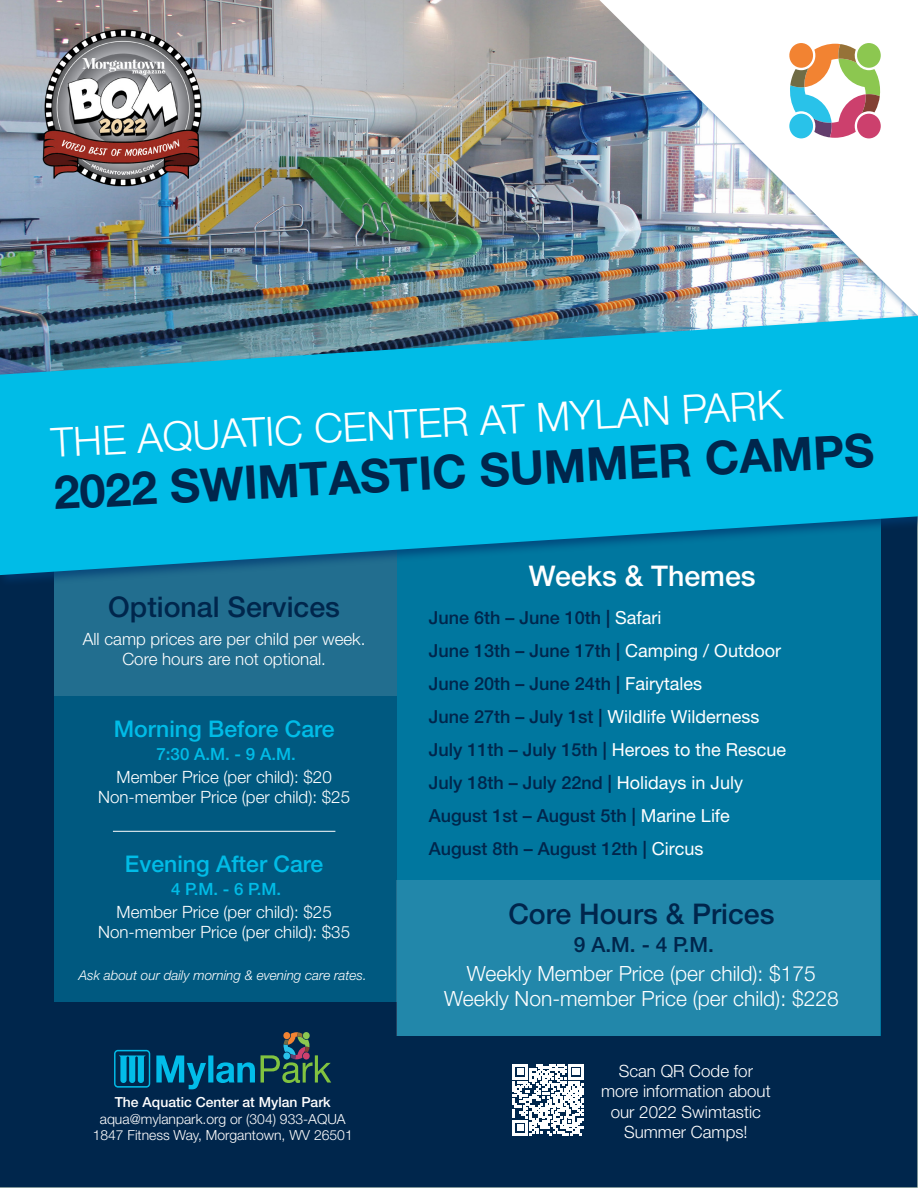
<style>
.page{position:relative;width:918px;height:1188px;background:#fff}
.page>*{position:absolute;margin:0;border:0;box-sizing:border-box;transform-origin:0 0}
.t1{font:700 46.5px "Helvetica Neue LT Pro";color:#00264c}
.t2{font:300 40.5px "Helvetica Neue LT Pro";color:#fff}
.t3{font:500 28.5px "Helvetica Neue LT Pro";color:#00264c}
.t4{font:500 28.5px "Helvetica Neue LT Pro";color:#fff}
.t5{font:500 22.95px "Helvetica Neue LT Pro";color:#00bce7}
.t6{font:300 21px "Helvetica Neue LT Pro";color:#fff}
.t7{font:500 21px "Helvetica Neue LT Pro";color:#00264c}
.t8{font:500 18px "Helvetica Neue LT Pro";color:#00264c}
.t9{font:18px "Helvetica Neue LT Pro";color:#fff}
.t10{font:300 16.95px/20.2px "Helvetica Neue LT Pro";color:#fff;text-align:center}
.t11{font:500 16.95px "Helvetica Neue LT Pro";color:#00bce7}
.t12{font:300 13.95px "Helvetica Neue LT Pro";color:#fff}
.t13{font:500 13.95px "Helvetica Neue LT Pro";color:#fff}
.t14{font:italic 300 13.5px "Helvetica Neue LT Pro";color:#fff}
.s1{font-weight:400;color:#fff}
.s2{font-weight:500;color:#00264c}
</style>
<div class="page">
<div style="left:0;top:588px;width:918px;height:600px;background:#00264c"></div>
<img style="left:0;top:0;width:599px;height:313px">
<svg style="left:114px;top:1050px;width:141px;height:39px;background:#005e86"></svg>
<svg style="left:261px;top:1032px;width:70px;height:51px;background:#2b4f4e"></svg>
<div style="left:54px;top:440px;width:427px;height:561px;background:#005980"></div>
<div style="left:397px;top:481px;width:483px;height:555px;background:#00779f"></div>
<img style="left:599px;top:0;width:316px;height:313px">
<svg style="left:789px;top:43px;width:92px;height:95px"></svg>
<div style="left:396px;top:880px;width:483px;height:156px;background:#2287aa"></div>
<div style="left:54px;top:540px;width:343px;height:156px;background:#226e8f"></div>
<hr style="left:113px;top:831px;width:222px;height:1px;background:#fff">
<div style="left:0;top:313px;width:918px;height:275px;background:#003c74;opacity:.75"></div>
<svg style="left:0;top:316px;width:918px;height:259px;background:#0aabd3"></svg>
<svg style="left:513px;top:1064px;width:71px;height:71px"></svg>
<img style="left:38px;top:25px;width:168px;height:168px">
<p class="t2" style="left:50px;top:418px;width:734px;rotate:-3deg">THE AQUATIC CENTER AT MYLAN PARK</p>
<p class="t1" style="left:52px;top:464px;width:823px;rotate:-3deg">2022 SWIMTASTIC SUMMER CAMPS</p>
<p class="t3" style="left:108px;top:590px;width:233px">Optional Services</p>
<p class="t10" style="left:83px;top:629px;width:284px">All camp prices are per child per week.</p>
<p class="t10" style="left:122px;top:649px;width:205px">Core hours are not optional.</p>
<p class="t5" style="left:114px;top:715px;width:222px">Morning Before Care</p>
<p class="t11" style="left:157px;top:744px;width:141px">7:30 A.M. - 9 A.M.</p>
<p class="t10" style="left:117px;top:767px;width:217px">Member Price (per child): $20</p>
<p class="t10" style="left:98px;top:787px;width:253px">Non-member Price (per child): $25</p>
<p class="t5" style="left:125px;top:850px;width:200px">Evening After Care</p>
<p class="t11" style="left:171px;top:879px;width:112px">4 P.M. - 6 P.M.</p>
<p class="t10" style="left:117px;top:902px;width:217px">Member Price (per child): $25</p>
<p class="t10" style="left:98px;top:922px;width:253px">Non-member Price (per child): $35</p>
<p class="t14" style="left:79px;top:967px;width:290px">Ask about our daily morning &amp; evening care rates.</p>
<p class="t13" style="left:115px;top:1094px;width:218px">The Aquatic Center at Mylan Park</p>
<p class="t12" style="left:100px;top:1110px;width:247px">aqua@mylanpark.org or (304) 933-AQUA</p>
<p class="t12" style="left:93px;top:1127px;width:262px">1847 Fitness Way, Morgantown, WV 26501</p>
<p class="t4" style="left:529px;top:559px;width:229px">Weeks &amp; Themes</p>
<p class="t8" style="left:429px;top:607px;width:234px">June 6th – June 10th | <span class="s1">Safari</span></p>
<p class="t8" style="left:429px;top:640px;width:354px">June 13th – June 17th | <span class="s1">Camping / Outdoor</span></p>
<p class="t8" style="left:429px;top:673px;width:275px">June 20th – June 24th | <span class="s1">Fairytales</span></p>
<p class="t9" style="left:429px;top:706px;width:332px"><span class="s2">June 27th – July 1st |</span> Wildlife Wilderness</p>
<p class="t8" style="left:429px;top:739px;width:359px">July 11th – July 15th | <span class="s1">Heroes to the Rescue</span></p>
<p class="t8" style="left:429px;top:772px;width:316px">July 18th – July 22nd | <span class="s1">Holidays in July</span></p>
<p class="t8" style="left:429px;top:805px;width:303px">August 1st – August 5th | <span class="s1">Marine Life</span></p>
<p class="t8" style="left:429px;top:838px;width:276px">August 8th – August 12th | <span class="s1">Circus</span></p>
<p class="t3" style="left:508px;top:897px;width:268px">Core Hours &amp; Prices</p>
<p class="t7" style="left:574px;top:932px;width:142px">9 A.M. - 4 P.M.</p>
<p class="t6" style="left:467px;top:961px;width:350px">Weekly Member Price (per child): $175</p>
<p class="t6" style="left:444px;top:986px;width:396px">Weekly Non-member Price (per child): $228</p>
<p class="t10" style="left:601px;top:1061px;width:171px">Scan QR Code for more information about our 2022 Swimtastic<br>Summer Camps!</p>
</div>
